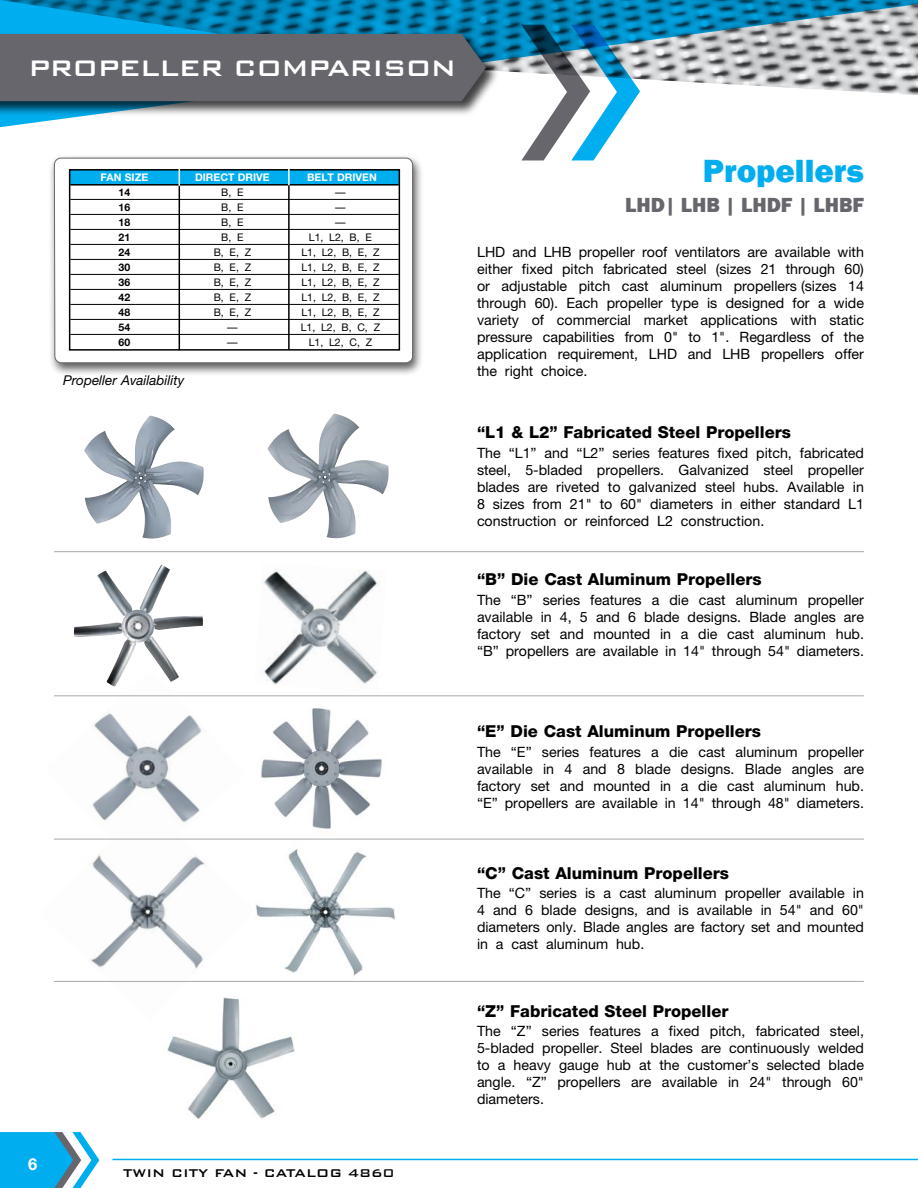
<style>
.page{position:relative;width:918px;height:1188px;background:#fff}
.page>*{position:absolute;margin:0;border:0;box-sizing:border-box;transform-origin:0 0}
.t1{font:800 33px "Franklin Gothic";color:#00aeef}
.t2{font:500 30px "Bank Gothic BT";letter-spacing:-.04em;color:#fff}
.t3{font:800 21px "Franklin Gothic";color:#66666c}
.t4{font:800 16.5px "Helvetica Neue";color:#000}
.t5{font:700 16.5px "Helvetica Neue";color:#fff}
.t6{font:500 15px "Bank Gothic BT";color:#000}
.t7{font:14.25px/17.1px "Helvetica Neue";color:#000;text-align:justify}
.t8{font:italic 13.5px "Helvetica Neue";color:#000}
.t9{font:10.5px "Helvetica Neue";color:#000}
.t10{font:700 10.5px "Helvetica Neue";color:#fff}
.t11{font:700 10.5px "Helvetica Neue";color:#000}
</style>
<div class="page">
<svg style="left:0;top:0;width:918px;height:127px"></svg>
<svg style="left:519px;top:22px;width:123px;height:139px"></svg>
<div style="left:0;top:32px;width:500px;height:85px;background:#000;opacity:.75"></div>
<svg style="left:0;top:34px;width:486px;height:67px;background:#62676e"></svg>
<svg style="left:0;top:1132px;width:99px;height:56px"></svg>
<hr style="left:112px;top:1159px;width:806px;height:1px;background:#00aeef">
<hr style="left:54px;top:551px;width:810px;height:1px;background:#a7a9ac">
<img style="left:167px;top:1021px;width:128px;height:98px">
<img style="left:267px;top:413px;width:122px;height:126px">
<img style="left:84px;top:415px;width:120px;height:124px">
<div style="left:48px;top:154px;width:376px;height:222px;background:#000;opacity:.65"></div>
<svg style="left:54px;top:0;width:359px;height:364px"></svg>
<div style="left:70px;top:170px;width:329px;height:15px;background:#00aeef"></div>
<hr style="left:70px;top:184px;width:329px;height:2px;background:#000">
<hr style="left:70px;top:199px;width:329px;height:1px;background:#000">
<hr style="left:70px;top:214px;width:329px;height:1px;background:#000">
<hr style="left:70px;top:229px;width:329px;height:1px;background:#000">
<hr style="left:70px;top:244px;width:329px;height:1px;background:#000">
<hr style="left:70px;top:259px;width:329px;height:1px;background:#000">
<hr style="left:70px;top:274px;width:329px;height:1px;background:#000">
<hr style="left:70px;top:289px;width:329px;height:1px;background:#000">
<hr style="left:70px;top:304px;width:329px;height:1px;background:#000">
<hr style="left:70px;top:319px;width:329px;height:1px;background:#000">
<hr style="left:70px;top:334px;width:329px;height:1px;background:#000">
<div style="left:69px;top:169px;width:331px;height:182px;border:2px solid #000"></div>
<hr style="left:179px;top:185px;width:1px;height:165px;background:#000">
<hr style="left:288px;top:184px;width:2px;height:165px;background:#000">
<svg style="left:179px;top:168px;width:1px;height:18px"></svg>
<svg style="left:288px;top:167px;width:2px;height:18px"></svg>
<img style="left:74px;top:571px;width:129px;height:99px">
<img style="left:264px;top:569px;width:115px;height:116px">
<img style="left:54px;top:670px;width:192px;height:135px">
<img style="left:261px;top:708px;width:121px;height:121px">
<img style="left:54px;top:805px;width:202px;height:216px">
<img style="left:255px;top:841px;width:140px;height:142px">
<hr style="left:54px;top:696px;width:810px;height:1px;background:#a7a9ac">
<hr style="left:54px;top:981px;width:810px;height:1px;background:#a7a9ac">
<hr style="left:54px;top:839px;width:810px;height:1px;background:#a7a9ac">
<h2 class="t2" style="left:28px;top:51px;width:430px">PROPELLER COMPARISON</h2>
<p class="t10" style="left:100px;top:171px;width:49px">FAN SIZE</p>
<p class="t10" style="left:195px;top:171px;width:76px">DIRECT DRIVE</p>
<p class="t10" style="left:307px;top:171px;width:71px">BELT DRIVEN</p>
<p class="t11" style="left:119px;top:186px;width:13px">14</p>
<p class="t9" style="left:221px;top:186px;width:24px">B, E</p>
<p class="t9" style="left:335px;top:186px;width:12px">—</p>
<p class="t11" style="left:119px;top:201px;width:13px">16</p>
<p class="t9" style="left:221px;top:201px;width:24px">B, E</p>
<p class="t9" style="left:335px;top:201px;width:12px">—</p>
<p class="t11" style="left:119px;top:216px;width:13px">18</p>
<p class="t9" style="left:221px;top:216px;width:24px">B, E</p>
<p class="t9" style="left:335px;top:216px;width:12px">—</p>
<p class="t11" style="left:119px;top:231px;width:13px">21</p>
<p class="t9" style="left:221px;top:231px;width:24px">B, E</p>
<p class="t9" style="left:309px;top:231px;width:65px">L1, L2, B, E</p>
<p class="t11" style="left:119px;top:246px;width:13px">24</p>
<p class="t9" style="left:214px;top:246px;width:39px">B, E, Z</p>
<p class="t9" style="left:301px;top:246px;width:80px">L1, L2, B, E, Z</p>
<p class="t11" style="left:119px;top:261px;width:13px">30</p>
<p class="t9" style="left:214px;top:261px;width:39px">B, E, Z</p>
<p class="t9" style="left:301px;top:261px;width:80px">L1, L2, B, E, Z</p>
<p class="t11" style="left:119px;top:276px;width:13px">36</p>
<p class="t9" style="left:214px;top:276px;width:39px">B, E, Z</p>
<p class="t9" style="left:301px;top:276px;width:80px">L1, L2, B, E, Z</p>
<p class="t11" style="left:119px;top:291px;width:13px">42</p>
<p class="t9" style="left:214px;top:291px;width:39px">B, E, Z</p>
<p class="t9" style="left:301px;top:291px;width:80px">L1, L2, B, E, Z</p>
<p class="t11" style="left:119px;top:306px;width:13px">48</p>
<p class="t9" style="left:214px;top:306px;width:39px">B, E, Z</p>
<p class="t9" style="left:301px;top:306px;width:80px">L1, L2, B, E, Z</p>
<p class="t11" style="left:119px;top:321px;width:13px">54</p>
<p class="t9" style="left:227px;top:321px;width:12px">—</p>
<p class="t9" style="left:301px;top:321px;width:81px">L1, L2, B, C, Z</p>
<p class="t11" style="left:119px;top:336px;width:13px">60</p>
<p class="t9" style="left:227px;top:336px;width:12px">—</p>
<p class="t9" style="left:309px;top:336px;width:65px">L1, L2, C, Z</p>
<p class="t8" style="left:63px;top:372px;width:123px">Propeller Availability</p>
<p class="t5" style="left:28px;top:1154px;width:11px">6</p>
<p class="t6" style="left:123px;top:1165px;width:273px">TWIN CITY FAN - CATALOG 4860</p>
<h1 class="t1" style="left:703px;top:149px;width:163px">Propellers</h1>
<h3 class="t3" style="left:625px;top:191px;width:240px">LHD| LHB | LHDF | LHBF</h3>
<p class="t7" style="left:477px;top:243px;width:388px">LHD and LHB propeller roof ventilators are available with either fixed pitch fabricated steel (sizes 21 through 60) or adjustable pitch cast aluminum propellers (sizes 14 through 60). Each propeller type is designed for a wide variety of commercial market applications with static pressure capabilities from 0" to 1". Regardless of the application requirement, LHD and LHB propellers offer the right choice.</p>
<p class="t4" style="left:477px;top:423px;width:315px">“L1 &amp; L2” Fabricated Steel Propellers</p>
<p class="t7" style="left:477px;top:444px;width:389px">The “L1” and “L2” series features fixed pitch, fabricated steel, 5-bladed propellers. Galvanized steel propeller blades are riveted to galvanized steel hubs. Available in 8 sizes from 21" to 60" diameters in either standard L1 construction or reinforced L2 construction.</p>
<p class="t4" style="left:477px;top:570px;width:286px">“B” Die Cast Aluminum Propellers</p>
<p class="t7" style="left:477px;top:591px;width:389px">The “B” series features a die cast aluminum propeller available in 4, 5 and 6 blade designs. Blade angles are factory set and mounted in a die cast aluminum hub. “B” propellers are available in 14" through 54" diameters.</p>
<p class="t4" style="left:477px;top:722px;width:286px">“E” Die Cast Aluminum Propellers</p>
<p class="t7" style="left:477px;top:743px;width:389px">The “E” series features a die cast aluminum propeller available in 4 and 8 blade designs. Blade angles are factory set and mounted in a die cast aluminum hub. “E” propellers are available in 14" through 48" diameters.</p>
<p class="t4" style="left:477px;top:863px;width:254px">“C” Cast Aluminum Propellers</p>
<p class="t7" style="left:477px;top:884px;width:389px">The “C” series is a cast aluminum propeller available in 4 and 6 blade designs, and is available in 54" and 60" diameters only. Blade angles are factory set and mounted in a cast aluminum hub.</p>
<p class="t4" style="left:477px;top:1001px;width:253px">“Z” Fabricated Steel Propeller</p>
<p class="t7" style="left:477px;top:1022px;width:389px">The “Z” series features a fixed pitch, fabricated steel, 5-bladed propeller. Steel blades are continuously welded to a heavy gauge hub at the customer’s selected blade angle. “Z” propellers are available in 24" through 60" diameters.</p>
</div>
